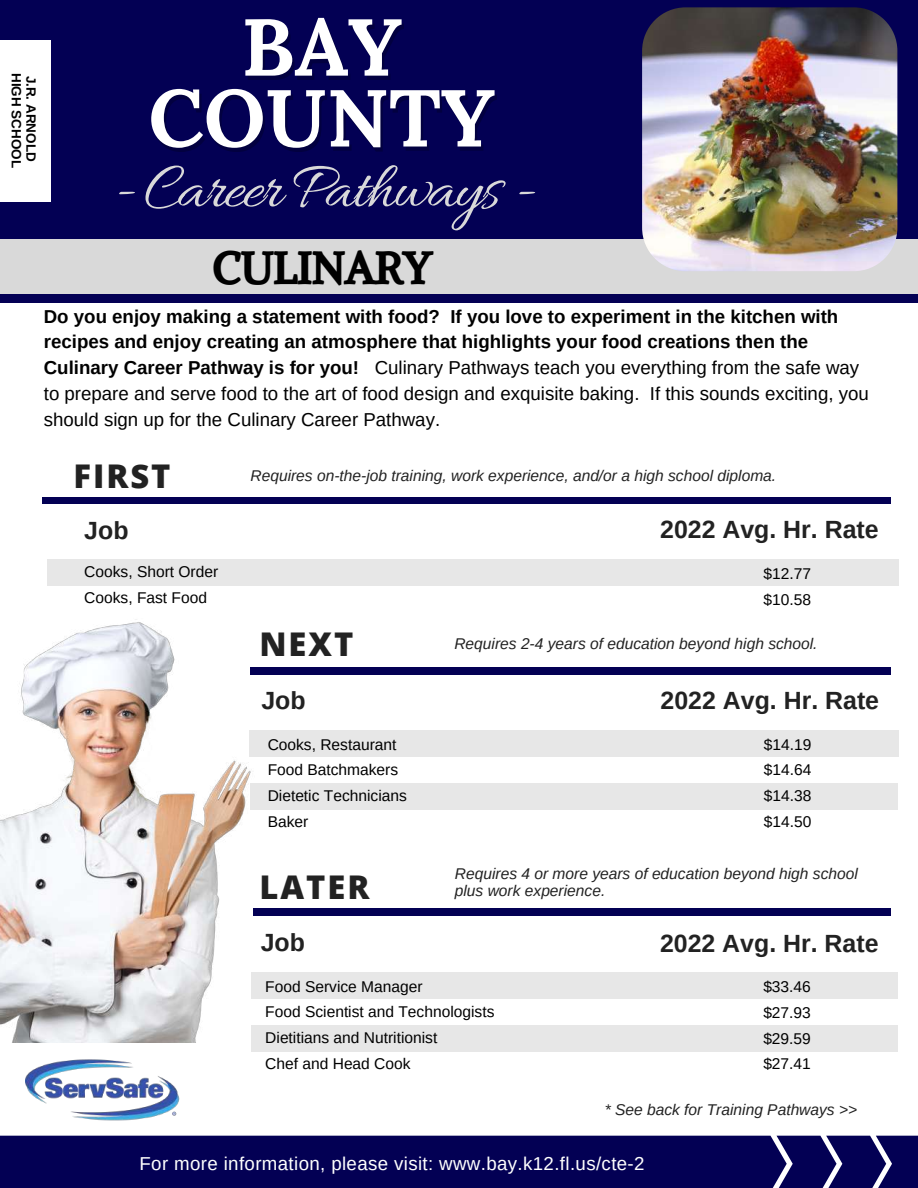
<style>
.page{position:relative;width:918px;height:1188px;background:#fff}
.page>*{position:absolute;margin:0;border:0;box-sizing:border-box;transform-origin:0 0}
.t1{font:700 80.4px/70.8px "Lora";color:#fff;text-align:center}
.t2{font:67.05px "Allura";letter-spacing:-.04em;color:#d9d9d9}
.t3{font:43.65px "CA Generated";color:#000}
.t4{font:800 32.7px "Open Sans";letter-spacing:.06em;color:#222}
.t5{font:700 24.9px "Arimo";color:#222}
.t6{font:700 18.75px/25.8px "Arimo";color:#000}
.t7{font:18.75px "Arimo";letter-spacing:.02em;color:#fff}
.t8{font:15.6px/25.8px "Arimo";color:#000}
.t9{font:italic 15.6px/16.8px "Arimo";color:#222}
.t10{font:700 13.5px/14.5px "Arimo";color:#000}
.s1{font-weight:400}
</style>
<div class="page">
<div style="left:47px;top:560px;width:852px;height:25px;background:#e7e7e7"></div>
<div style="left:0;top:0;width:918px;height:303px;background:#030054"></div>
<div style="left:0;top:240px;width:918px;height:54px;background:#d9d9d9"></div>
<img style="left:642px;top:7px;width:255px;height:264px;border-radius:44px">
<img style="left:0;top:619px;width:258px;height:424px">
<div style="left:249px;top:730px;width:649px;height:26px;background:#e7e7e7"></div>
<div style="left:0;top:1136px;width:918px;height:52px;background:#030054"></div>
<div style="left:43px;top:497px;width:848px;height:7px;background:#030054"></div>
<div style="left:250px;top:667px;width:641px;height:7px;background:#030054"></div>
<div style="left:253px;top:909px;width:638px;height:7px;background:#030054"></div>
<div style="left:251px;top:783px;width:647px;height:26px;background:#e7e7e7"></div>
<div style="left:251px;top:973px;width:647px;height:26px;background:#e7e7e7"></div>
<div style="left:251px;top:1026px;width:647px;height:26px;background:#e7e7e7"></div>
<img style="left:25px;top:1059px;width:155px;height:61px">
<div style="left:0;top:40px;width:51px;height:162px;background:#fff"></div>
<p class="t10" style="left:38px;top:73px;width:96px;rotate:90deg">J.R. ARNOLD<br>HIGH SCHOOL</p>
<h1 class="t1" style="left:148px;top:11px;width:348px">BAY<br>COUNTY</h1>
<h2 class="t2" style="left:110px;top:151px;width:416px">- Career Pathways -</h2>
<h3 class="t3" style="left:213px;top:240px;width:221px">CULINARY</h3>
<p class="t6" style="left:44px;top:303px;width:827px">Do you enjoy making a statement with food? If you love to experiment in the kitchen with recipes and enjoy creating an atmosphere that highlights your food creations then the Culinary Career Pathway is for you! <span class="s1">Culinary Pathways teach you everything from the safe way to prepare and serve food to the art of food design and exquisite baking. If this sounds exciting, you should sign up for the Culinary Career Pathway.</span></p>
<h3 class="t4" style="left:73px;top:453px;width:99px">FIRST</h3>
<p class="t9" style="left:250px;top:467px;width:527px">Requires on-the-job training, work experience, and/or a high school diploma.</p>
<h3 class="t5" style="left:84px;top:516px;width:46px">Job</h3>
<h3 class="t5" style="left:660px;top:516px;width:220px">2022 Avg. Hr. Rate</h3>
<p class="t8" style="left:763px;top:560px;width:49px">$12.77 $10.58</p>
<p class="t8" style="left:84px;top:559px;width:136px">Cooks, Short Order<br>Cooks, Fast Food</p>
<h3 class="t4" style="left:259px;top:621px;width:95px">NEXT</h3>
<p class="t9" style="left:454px;top:636px;width:365px">Requires 2-4 years of education beyond high school.</p>
<h3 class="t5" style="left:261px;top:687px;width:46px">Job</h3>
<h3 class="t5" style="left:661px;top:687px;width:220px">2022 Avg. Hr. Rate</h3>
<p class="t8" style="left:764px;top:731px;width:49px;text-align:justify">$14.19 $14.64 $14.38 $14.50</p>
<p class="t8" style="left:268px;top:731px;width:141px">Cooks, Restaurant<br>Food Batchmakers<br>Dietetic Technicians<br>Baker</p>
<h3 class="t4" style="left:260px;top:864px;width:111px">LATER</h3>
<p class="t9" style="left:455px;top:865px;width:404px">Requires 4 or more years of education beyond high school plus work experience.</p>
<h3 class="t5" style="left:261px;top:928px;width:46px">Job</h3>
<h3 class="t5" style="left:660px;top:929px;width:220px">2022 Avg. Hr. Rate</h3>
<p class="t8" style="left:763px;top:973px;width:49px;text-align:justify">$33.46 $27.93 $29.59 $27.41</p>
<p class="t9" style="left:605px;top:1101px;width:254px">* See back for Training Pathways &gt;&gt;</p>
<p class="t7" style="left:139px;top:1153px;width:507px">For more information, please visit: www.bay.k12.fl.us/cte-2</p>
<p class="t8" style="left:265px;top:973px;width:231px">Food Service Manager<br>Food Scientist and Technologists<br>Dietitians and Nutritionist<br>Chef and Head Cook</p>
</div>
